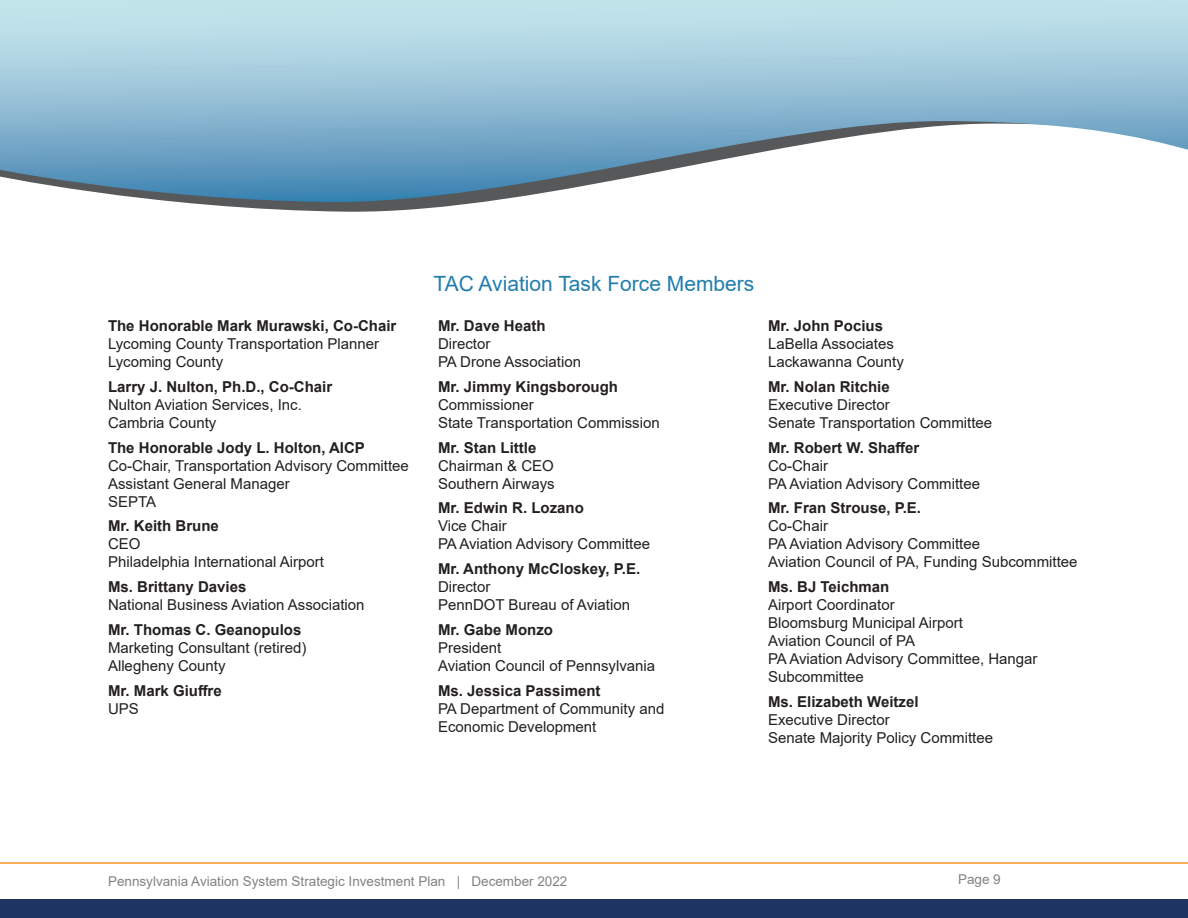
<style>
.page{position:relative;width:1188px;height:918px;background:#fff}
.page>*{position:absolute;margin:0;border:0;box-sizing:border-box;transform-origin:0 0}
.t1{font:21px "Arial";color:#227dad}
.Acknowledgements_aff{font:15px/18px "Arial";color:#231f20}
.Acknowledgements_nam{font:700 15px "Arial";color:#231f20}
.t2{font:13.5px "Arial";color:#818285}
</style>
<div class="page">
<svg style="left:0;top:862px;width:1188px;height:38px"></svg>
<div style="left:0;top:900px;width:1188px;height:18px;background:#1e3463"></div>
<svg style="left:200px;top:204px;width:265px;height:8px;fill:#57585a"></svg>
<svg style="left:0;top:0;width:1188px;height:204px"></svg>
<p class="Acknowledgements_nam" style="left:108px;top:315px;width:290px">The Honorable Mark Murawski, Co-Chair</p>
<p class="Acknowledgements_aff" style="left:108px;top:335px;width:273px">Lycoming County Transportation Planner</p>
<p class="Acknowledgements_aff" style="left:108px;top:353px;width:117px">Lycoming County</p>
<p class="Acknowledgements_nam" style="left:108px;top:376px;width:226px">Larry J. Nulton, Ph.D., Co-Chair</p>
<p class="Acknowledgements_aff" style="left:108px;top:396px;width:195px">Nulton Aviation Services, Inc.</p>
<p class="Acknowledgements_aff" style="left:108px;top:414px;width:110px">Cambria County</p>
<p class="Acknowledgements_nam" style="left:108px;top:437px;width:258px">The Honorable Jody L. Holton, AICP</p>
<p class="Acknowledgements_aff" style="left:108px;top:456px;width:302px">Co-Chair, Transportation Advisory Committee</p>
<p class="Acknowledgements_aff" style="left:108px;top:474px;width:183px">Assistant General Manager</p>
<p class="Acknowledgements_aff" style="left:108px;top:492px;width:50px">SEPTA</p>
<p class="Acknowledgements_nam" style="left:108px;top:516px;width:112px">Mr. Keith Brune</p>
<p class="Acknowledgements_aff" style="left:108px;top:535px;width:34px">CEO</p>
<p class="Acknowledgements_aff" style="left:108px;top:553px;width:217px">Philadelphia International Airport</p>
<p class="Acknowledgements_nam" style="left:108px;top:576px;width:140px">Ms. Brittany Davies</p>
<p class="Acknowledgements_aff" style="left:108px;top:596px;width:258px">National Business Aviation Association</p>
<p class="Acknowledgements_nam" style="left:108px;top:619px;width:195px">Mr. Thomas C. Geanopulos</p>
<p class="Acknowledgements_aff" style="left:108px;top:639px;width:200px">Marketing Consultant (retired)</p>
<p class="Acknowledgements_aff" style="left:108px;top:657px;width:119px">Allegheny County</p>
<p class="Acknowledgements_nam" style="left:108px;top:680px;width:115px">Mr. Mark Giuffre</p>
<p class="Acknowledgements_aff" style="left:108px;top:699px;width:32px">UPS</p>
<p class="t1" style="left:434px;top:269px;width:322px">TAC Aviation Task Force Members</p>
<p class="Acknowledgements_nam" style="left:438px;top:315px;width:109px">Mr. Dave Heath</p>
<p class="Acknowledgements_aff" style="left:438px;top:335px;width:54px">Director</p>
<p class="Acknowledgements_aff" style="left:438px;top:353px;width:145px">PA Drone Association</p>
<p class="Acknowledgements_nam" style="left:438px;top:376px;width:182px">Mr. Jimmy Kingsborough</p>
<p class="Acknowledgements_aff" style="left:438px;top:396px;width:97px">Commissioner</p>
<p class="Acknowledgements_aff" style="left:438px;top:414px;width:223px">State Transportation Commission</p>
<p class="Acknowledgements_nam" style="left:438px;top:437px;width:100px">Mr. Stan Little</p>
<p class="Acknowledgements_aff" style="left:438px;top:456px;width:117px">Chairman &amp; CEO</p>
<p class="Acknowledgements_aff" style="left:438px;top:474px;width:118px">Southern Airways</p>
<p class="Acknowledgements_nam" style="left:438px;top:498px;width:147px">Mr. Edwin R. Lozano</p>
<p class="Acknowledgements_aff" style="left:438px;top:517px;width:70px">Vice Chair</p>
<p class="Acknowledgements_aff" style="left:438px;top:535px;width:214px">PA Aviation Advisory Committee</p>
<p class="Acknowledgements_nam" style="left:438px;top:558px;width:204px">Mr. Anthony McCloskey, P.E.</p>
<p class="Acknowledgements_aff" style="left:438px;top:578px;width:54px">Director</p>
<p class="Acknowledgements_aff" style="left:438px;top:596px;width:194px">PennDOT Bureau of Aviation</p>
<p class="Acknowledgements_nam" style="left:438px;top:619px;width:117px">Mr. Gabe Monzo</p>
<p class="Acknowledgements_aff" style="left:438px;top:639px;width:65px">President</p>
<p class="Acknowledgements_aff" style="left:438px;top:657px;width:219px">Aviation Council of Pennsylvania</p>
<p class="Acknowledgements_nam" style="left:438px;top:680px;width:164px">Ms. Jessica Passiment</p>
<p class="Acknowledgements_aff" style="left:438px;top:699px;width:228px">PA Department of Community and<br>Economic Development</p>
<p class="Acknowledgements_nam" style="left:768px;top:315px;width:117px">Mr. John Pocius</p>
<p class="Acknowledgements_aff" style="left:768px;top:335px;width:127px">LaBella Associates</p>
<p class="Acknowledgements_aff" style="left:768px;top:353px;width:137px">Lackawanna County</p>
<p class="Acknowledgements_nam" style="left:768px;top:376px;width:123px">Mr. Nolan Ritchie</p>
<p class="Acknowledgements_aff" style="left:768px;top:396px;width:123px">Executive Director</p>
<p class="Acknowledgements_aff" style="left:768px;top:414px;width:226px">Senate Transportation Committee</p>
<p class="Acknowledgements_nam" style="left:768px;top:437px;width:153px">Mr. Robert W. Shaffer</p>
<p class="Acknowledgements_aff" style="left:768px;top:456px;width:61px">Co-Chair</p>
<p class="Acknowledgements_aff" style="left:768px;top:474px;width:214px">PA Aviation Advisory Committee</p>
<p class="Acknowledgements_nam" style="left:768px;top:498px;width:155px">Mr. Fran Strouse, P.E.</p>
<p class="Acknowledgements_aff" style="left:768px;top:517px;width:61px">Co-Chair</p>
<p class="Acknowledgements_aff" style="left:768px;top:535px;width:214px">PA Aviation Advisory Committee</p>
<p class="Acknowledgements_aff" style="left:768px;top:553px;width:311px">Aviation Council of PA, Funding Subcommittee</p>
<p class="Acknowledgements_nam" style="left:768px;top:576px;width:123px">Ms. BJ Teichman</p>
<p class="Acknowledgements_aff" style="left:768px;top:596px;width:128px">Airport Coordinator</p>
<p class="Acknowledgements_aff" style="left:768px;top:614px;width:197px">Bloomsburg Municipal Airport</p>
<p class="Acknowledgements_aff" style="left:768px;top:632px;width:149px">Aviation Council of PA</p>
<p class="Acknowledgements_aff" style="left:768px;top:650px;width:271px">PA Aviation Advisory Committee, Hangar<br>Subcommittee</p>
<p class="Acknowledgements_nam" style="left:768px;top:691px;width:152px">Ms. Elizabeth Weitzel</p>
<p class="Acknowledgements_aff" style="left:768px;top:711px;width:123px">Executive Director</p>
<p class="Acknowledgements_aff" style="left:768px;top:729px;width:227px">Senate Majority Policy Committee</p>
<p class="t2" style="left:108px;top:872px;width:461px">Pennsylvania Aviation System Strategic Investment Plan | December 2022</p>
<p class="t2" style="left:958px;top:870px;width:44px">Page 9</p>
</div>
